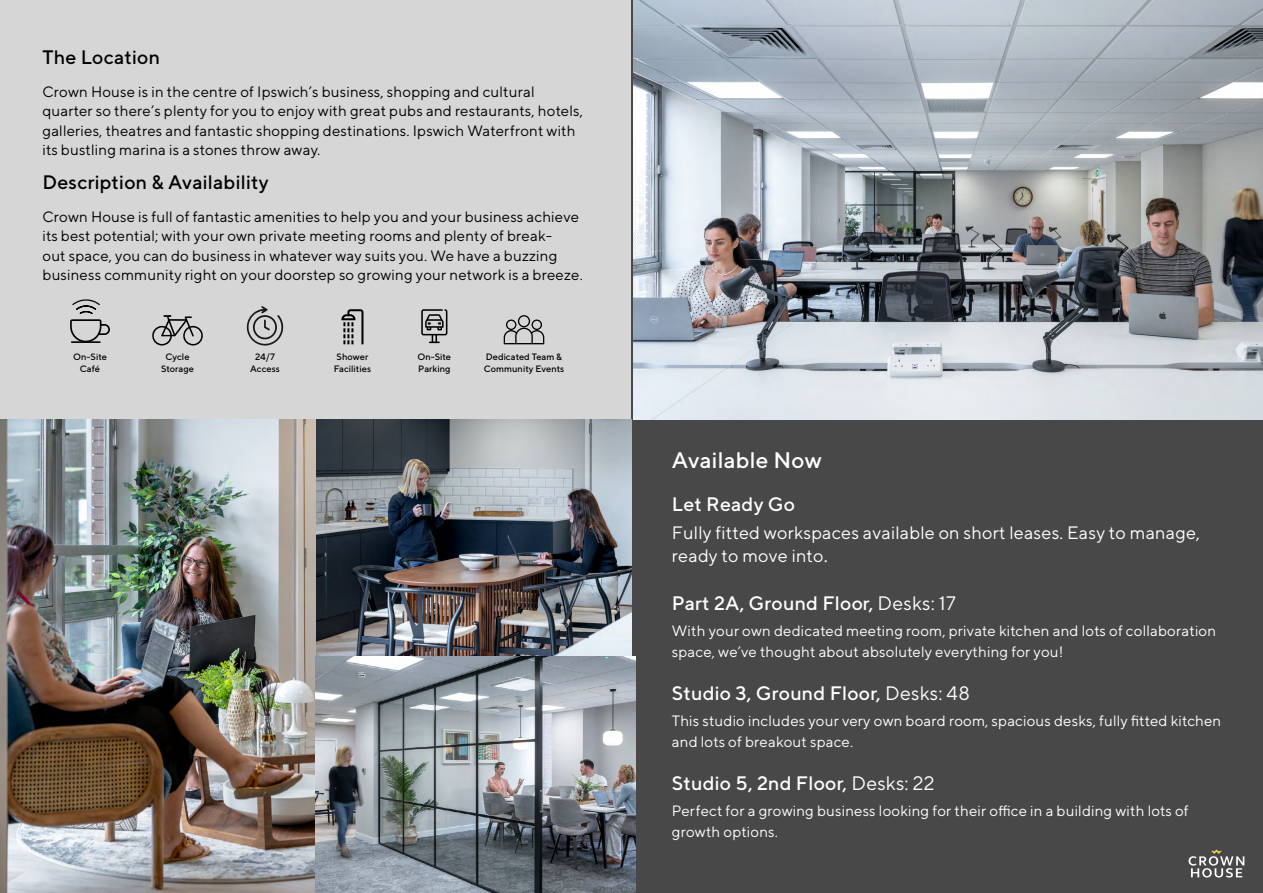
<style>
.page{position:relative;width:1263px;height:893px;background:#fff}
.page>*{position:absolute;margin:0;border:0;box-sizing:border-box;transform-origin:0 0}
.t1{font:500 22.5px "TT Norms";letter-spacing:.01em;color:#fff}
.t2{font:500 19.5px "TT Norms";letter-spacing:.01em;color:#fff}
.t3{font:500 19.5px "TT Norms";letter-spacing:.01em;color:#000}
.t4{font:18px/23.1px "TT Norms";letter-spacing:.01em;color:#fff}
.t5{font:15px/19.5px "TT Norms";letter-spacing:.01em;color:#000}
.t6{font:15px/21px "TT Norms";letter-spacing:.01em;color:#fff}
.t7{font:500 9.3px/11.1px "TT Norms";color:#000;text-align:center}
.s1{font-family:"Minion Pro"}
.s2{font-weight:400}
</style>
<div class="page">
<div style="left:0;top:0;width:631px;height:442px;background:#d6d6d6"></div>
<div style="left:632px;top:0;width:631px;height:893px;background:#484848"></div>
<img style="left:633px;top:0;width:630px;height:420px">
<svg style="left:1188px;top:849px;width:56px;height:28px"></svg>
<svg style="left:70px;top:299px;width:40px;height:44px"></svg>
<hr style="left:72px;top:341px;width:28px;height:2px;background:#000">
<svg style="left:152px;top:315px;width:51px;height:31px"></svg>
<svg style="left:246px;top:306px;width:38px;height:40px"></svg>
<svg style="left:504px;top:315px;width:40px;height:29px"></svg>
<svg style="left:421px;top:309px;width:26px;height:34px"></svg>
<svg style="left:341px;top:309px;width:22px;height:35px"></svg>
<img style="left:316px;top:420px;width:316px;height:236px">
<img style="left:0;top:420px;width:316px;height:473px">
<img style="left:316px;top:656px;width:319px;height:237px">
<h2 class="t3" style="left:43px;top:45px;width:119px">The Location</h2>
<p class="t5" style="left:43px;top:81px;width:542px">Crown House is in the centre of Ipswich’s business, shopping and cultural quarter so there’s plenty for you to enjoy with great pubs and restaurants, hotels, galleries, theatres and fantastic shopping destinations. Ipswich Waterfront with its bustling marina is a stones throw away.</p>
<h2 class="t3" style="left:43px;top:170px;width:228px">Description &amp; Availability</h2>
<p class="t5" style="left:43px;top:206px;width:542px">Crown House is full of fantastic amenities to help you and your business achieve its best potential; with your own private meeting rooms and plenty of break-<br>out space, you can do business in whatever way suits you. We have a buzzing business community right on your doorstep so growing your network is a breeze.</p>
<p class="t7" style="left:73px;top:351px;width:35px">On-Site<br>Café</p>
<p class="t7" style="left:161px;top:351px;width:34px">Cycle<br>Storage</p>
<p class="t7" style="left:250px;top:351px;width:31px">24/7<br>Access</p>
<p class="t7" style="left:484px;top:351px;width:82px;text-align:left">Dedicated Team &amp;<br>Community Events</p>
<p class="t7" style="left:334px;top:351px;width:39px;text-align:left">Shower<br>Facilities</p>
<p class="t7" style="left:417px;top:351px;width:35px;text-align:left">On-Site<br>Parking</p>
<h1 class="t1" style="left:672px;top:446px;width:151px">Available Now</h1>
<h2 class="t2" style="left:672px;top:492px;width:125px">Let Ready Go</h2>
<p class="t4" style="left:672px;top:521px;width:530px">Fully fitted workspaces available on short leases. Easy to manage, ready to move into<span class="s1">.</span></p>
<h2 class="t2" style="left:672px;top:591px;width:285px">Part 2A, Ground Floor, <span class="s2">Desks: 17</span></h2>
<p class="t6" style="left:672px;top:620px;width:546px">With your own dedicated meeting room, private kitchen and lots of collaboration space, we’ve thought about absolutely everything for you!</p>
<h2 class="t2" style="left:672px;top:681px;width:300px">Studio 3, Ground Floor, <span class="s2">Desks: 48</span></h2>
<p class="t6" style="left:672px;top:710px;width:551px">This studio includes your very own board room, spacious desks, fully fitted kitchen and lots of breakout space.</p>
<h2 class="t2" style="left:672px;top:771px;width:264px">Studio 5, 2nd Floor, <span class="s2">Desks: 22</span></h2>
<p class="t6" style="left:672px;top:800px;width:518px">Perfect for a growing business looking for their office in a building with lots of growth options.</p>
</div>
